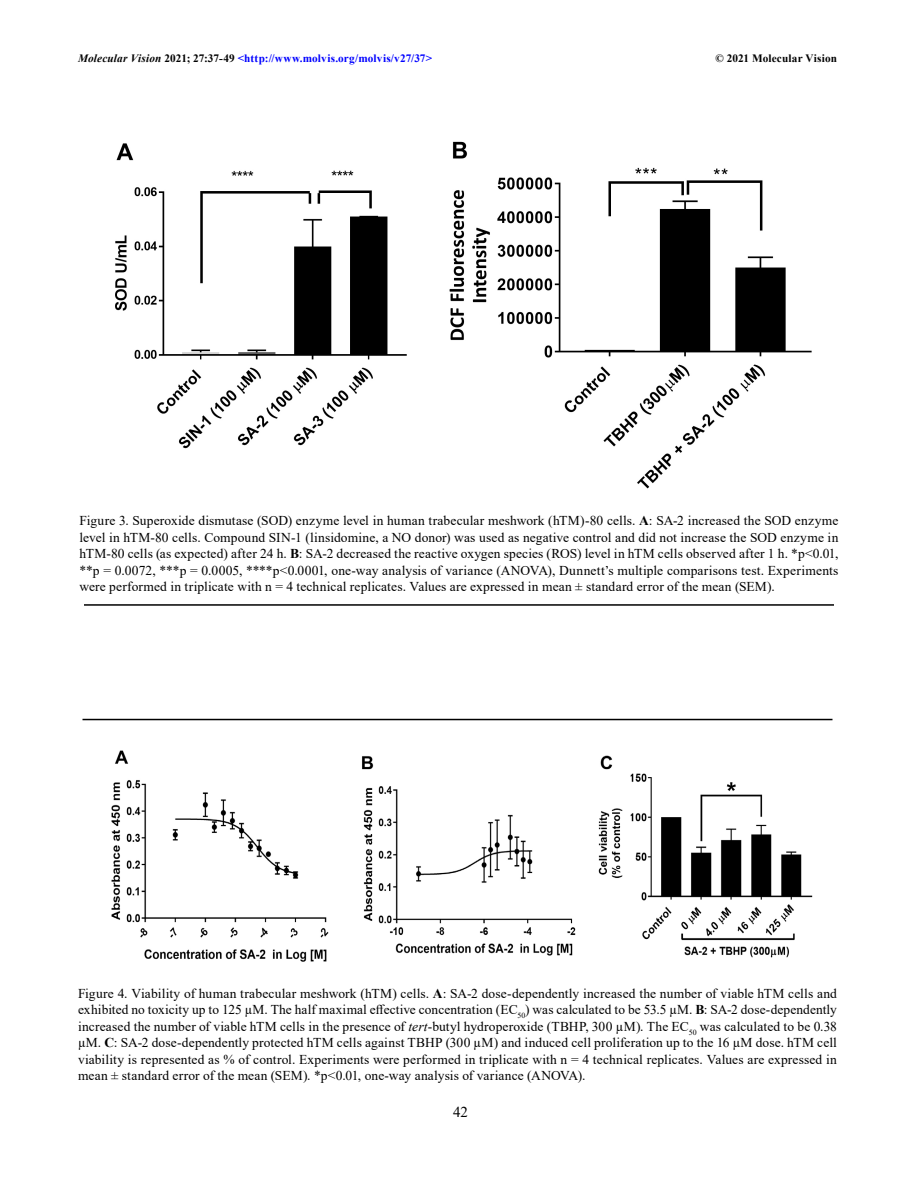
<style>
.page{position:relative;width:918px;height:1188px;background:#fff}
.page>*{position:absolute;margin:0;border:0;box-sizing:border-box;transform-origin:0 0}
.Folio{font:15px "Times New Roman";color:#000}
.Fig_Caption{font:13.5px/16.5px "Times New Roman";letter-spacing:.01em;color:#000;text-align:justify}
.Header_Align_Left{font:700 11.25px "Times New Roman";letter-spacing:.015em;color:#00f}
.Header_Align_Right{font:700 11.25px "Times New Roman";letter-spacing:.015em;color:#000}
.s1{font-style:italic;color:#000}
.s2{color:#000}
.s3{font-weight:700}
.s4{font-style:italic}
</style>
<div class="page">
<img style="left:115px;top:141px;width:697px;height:348px">
<hr style="left:84px;top:604px;width:750px;height:2px;background:#000">
<img style="left:111px;top:750px;width:702px;height:212px">
<hr style="left:82px;top:719px;width:750px;height:1px;background:#000">
<p class="Header_Align_Left" style="left:78px;top:50px;width:356px"><span class="s1">Molecular Vision</span> <span class="s2">2021; 27:37-49</span> &lt;http://www.molvis.org/molvis/v27/37&gt;</p>
<p class="Header_Align_Right" style="left:715px;top:50px;width:123px">© 2021 Molecular Vision</p>
<p class="Fig_Caption" style="left:79px;top:512px;width:761px">Figure 3. Superoxide dismutase (SOD) enzyme level in human trabecular meshwork (hTM)-80 cells. <span class="s3">A</span>: SA-2 increased the SOD enzyme level in hTM-80 cells. Compound SIN-1 (linsidomine, a NO donor) was used as negative control and did not increase the SOD enzyme in hTM-80 cells (as expected) after 24 h. <span class="s3">B</span>: SA-2 decreased the reactive oxygen species (ROS) level in hTM cells observed after 1 h. *p&lt;0.01, **p = 0.0072, ***p = 0.0005, ****p&lt;0.0001, one-way analysis of variance (ANOVA), Dunnett’s multiple comparisons test. Experiments were performed in triplicate with n = 4 technical replicates. Values are expressed in mean ± standard error of the mean (SEM).</p>
<p class="Fig_Caption" style="left:78px;top:984px;width:761px">Figure 4. Viability of human trabecular meshwork (hTM) cells. <span class="s3">A</span>: SA-2 dose-dependently increased the number of viable hTM cells and exhibited no toxicity up to 125 µM. The half maximal effective concentration (EC<sub>50</sub>) was calculated to be 53.5 µM. <span class="s3">B</span>: SA-2 dose-dependently increased the number of viable hTM cells in the presence of <span class="s4">tert</span>-butyl hydroperoxide (TBHP, 300 µM). The EC<sub>50</sub> was calculated to be 0.38 µM. <span class="s3">C</span>: SA-2 dose-dependently protected hTM cells against TBHP (300 µM) and induced cell proliferation up to the 16 µM dose. hTM cell viability is represented as % of control. Experiments were performed in triplicate with n = 4 technical replicates. Values are expressed in mean ± standard error of the mean (SEM). *p&lt;0.01, one-way analysis of variance (ANOVA).</p>
<p class="Folio" style="left:453px;top:1102px;width:16px">42</p>
</div>
